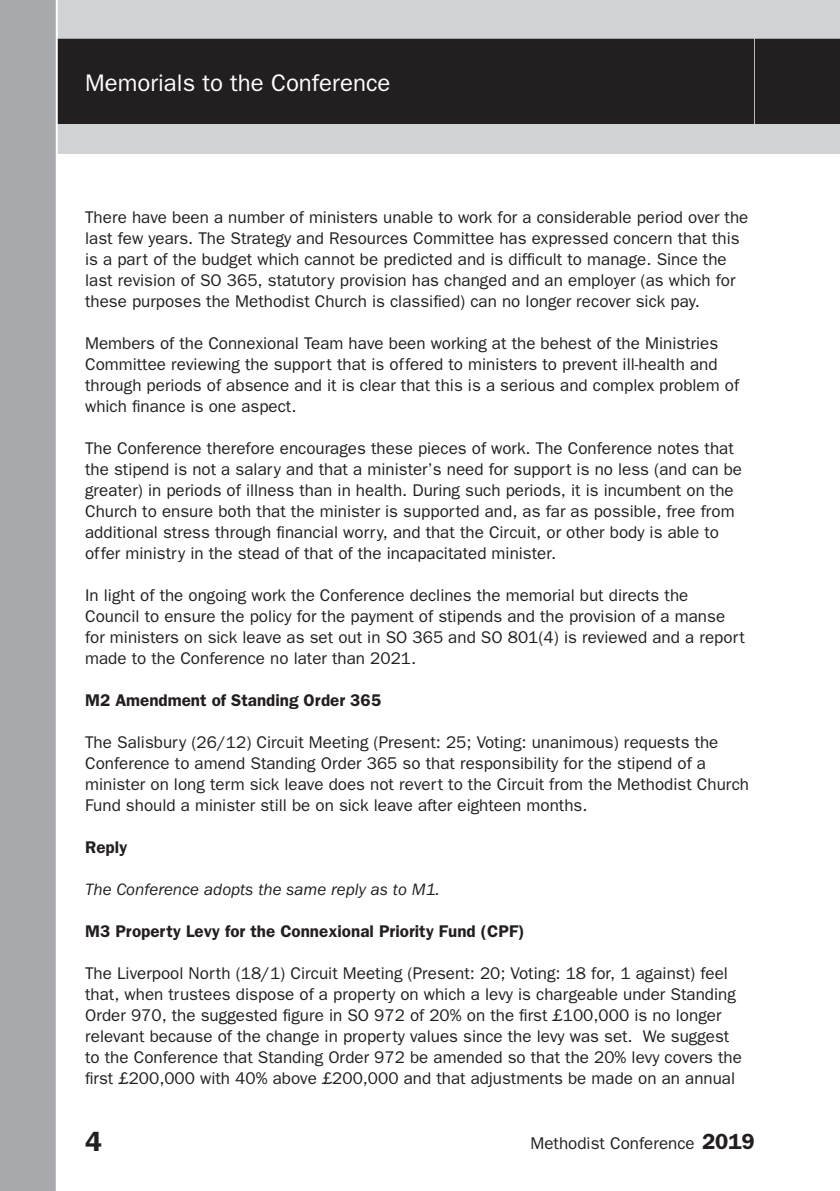
<style>
.page{position:relative;width:840px;height:1191px;background:#fff}
.page>*{position:absolute;margin:0;border:0;box-sizing:border-box;transform-origin:0 0}
.t1{font:600 28px "Franklin Gothic";color:#231f20}
.t2{font:24px "Franklin Gothic";color:#fff}
.Heading_1{font:17px/21px "Franklin Gothic";color:#231f20}
.Heading_1-2{font:600 17px "Franklin Gothic";color:#231f20}
.t3{font:italic 17px "Franklin Gothic";color:#231f20}
.s1{font-weight:600;font-size:22px}
</style>
<div class="page">
<div style="left:0;top:0;width:839px;height:154px;background:#d1d2d4"></div>
<div style="left:58px;top:39px;width:696px;height:85px;background:#231f20"></div>
<div style="left:754px;top:39px;width:85px;height:85px;background:#231f20"></div>
<div style="left:0;top:0;width:58px;height:1191px;background:#a8a9ad"></div>
<h2 class="t2" style="left:85px;top:69px;width:307px">Memorials to the Conference</h2>
<p class="Heading_1" style="left:85px;top:206px;width:664px">There have been a number of ministers unable to work for a considerable period over the last few years. The Strategy and Resources Committee has expressed concern that this is a part of the budget which cannot be predicted and is difficult to manage. Since the last revision of SO 365, statutory provision has changed and an employer (as which for these purposes the Methodist Church is classified) can no longer recover sick pay.</p>
<p class="Heading_1" style="left:85px;top:332px;width:655px">Members of the Connexional Team have been working at the behest of the Ministries Committee reviewing the support that is offered to ministers to prevent ill-health and through periods of absence and it is clear that this is a serious and complex problem of which finance is one aspect.</p>
<p class="Heading_1" style="left:85px;top:437px;width:658px">The Conference therefore encourages these pieces of work. The Conference notes that the stipend is not a salary and that a minister’s need for support is no less (and can be greater) in periods of illness than in health. During such periods, it is incumbent on the Church to ensure both that the minister is supported and, as far as possible, free from additional stress through financial worry, and that the Circuit, or other body is able to offer ministry in the stead of that of the incapacitated minister.</p>
<p class="Heading_1" style="left:85px;top:584px;width:661px">In light of the ongoing work the Conference declines the memorial but directs the Council to ensure the policy for the payment of stipends and the provision of a manse for ministers on sick leave as set out in SO 365 and SO 801(4) is reviewed and a report made to the Conference no later than 2021.</p>
<p class="Heading_1-2" style="left:85px;top:690px;width:297px">M2 Amendment of Standing Order 365</p>
<p class="Heading_1" style="left:85px;top:731px;width:665px">The Salisbury (26/12) Circuit Meeting (Present: 25; Voting: unanimous) requests the Conference to amend Standing Order 365 so that responsibility for the stipend of a minister on long term sick leave does not revert to the Circuit from the Methodist Church Fund should a minister still be on sick leave after eighteen months.</p>
<p class="Heading_1-2" style="left:85px;top:837px;width:44px">Reply</p>
<p class="t3" style="left:85px;top:879px;width:356px">The Conference adopts the same reply as to M1.</p>
<p class="Heading_1-2" style="left:85px;top:921px;width:441px">M3 Property Levy for the Connexional Priority Fund (CPF)</p>
<p class="Heading_1" style="left:85px;top:962px;width:658px">The Liverpool North (18/1) Circuit Meeting (Present: 20; Voting: 18 for, 1 against) feel that, when trustees dispose of a property on which a levy is chargeable under Standing Order 970, the suggested figure in SO 972 of 20% on the first £100,000 is no longer relevant because of the change in property values since the levy was set. We suggest to the Conference that Standing Order 972 be amended so that the 20% levy covers the first £200,000 with 40% above £200,000 and that adjustments be made on an annual</p>
<h1 class="t1" style="left:85px;top:1125px;width:18px">4</h1>
<p class="Heading_1" style="left:530px;top:1132px;width:226px">Methodist Conference <span class="s1">2019</span></p>
</div>
